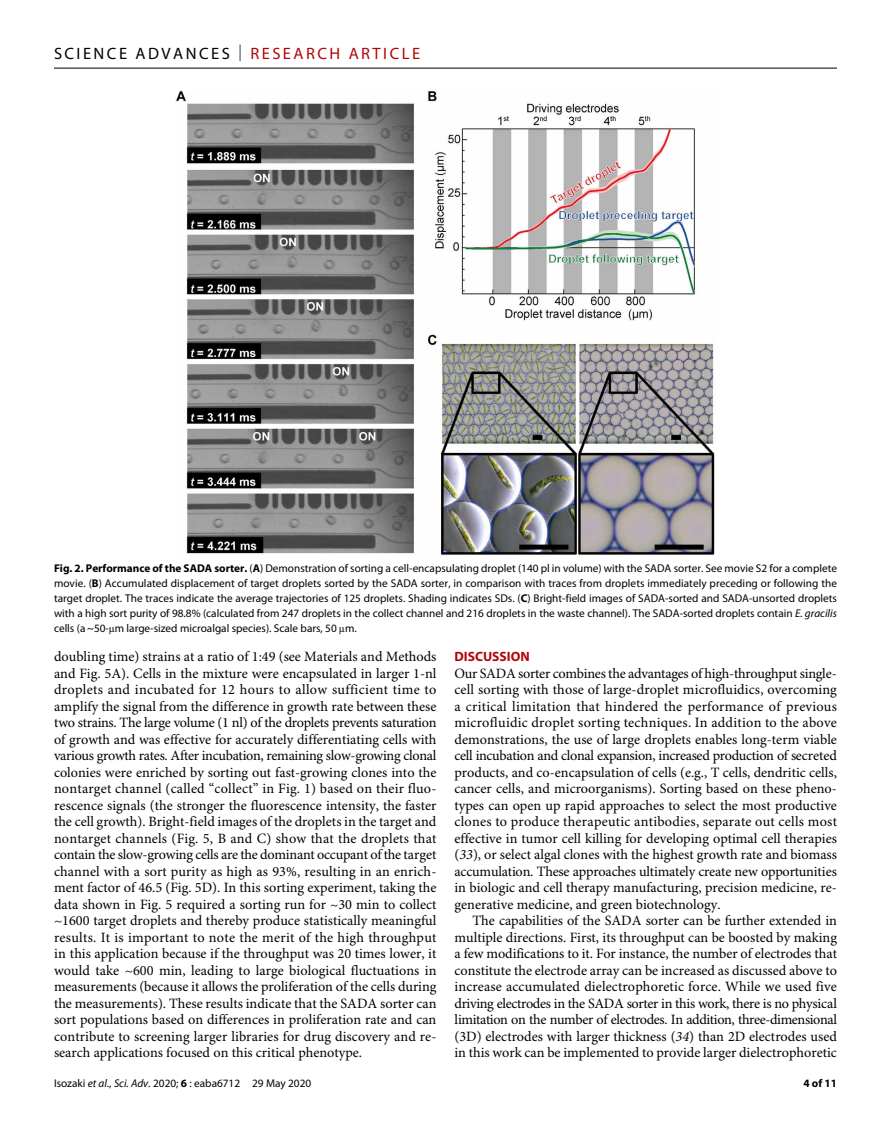
<style>
.page{position:relative;width:891px;height:1134px;background:#fff}
.page>*{position:absolute;margin:0;border:0;box-sizing:border-box;transform-origin:0 0}
.t1{font:16.5px "Myriad Pro";letter-spacing:.15em;color:#000}
.t2{font:14.25px/16.5px "Minion Pro";color:#000;text-align:justify}
.t3{font:700 13.5px "Myriad Pro";color:#b10508}
.t4{font:11.25px/15px "Myriad Pro";color:#000;text-align:justify}
.t5{font:700 11.25px "Myriad Pro";color:#000}
.s1{font-weight:300}
.s2{color:#b10508}
.s3{font-weight:700}
.s4{font-style:italic}
</style>
<div class="page">
<hr style="left:54px;top:68px;width:783px;height:1px;background:#000">
<img style="left:176px;top:91px;width:540px;height:464px">
<p class="t1" style="left:54px;top:40px;width:368px">SCIENCE ADVANCES <span class="s1">|</span> <span class="s2">RESEARCH ARTICLE</span></p>
<p class="t4" style="left:54px;top:560px;width:785px"><span class="s3">Fig. 2. Performance of the SADA sorter.</span> (<span class="s3">A</span>) Demonstration of sorting a cell-encapsulating droplet (140 pl in volume) with the SADA sorter. See movie S2 for a complete movie. (<span class="s3">B</span>) Accumulated displacement of target droplets sorted by the SADA sorter, in comparison with traces from droplets immediately preceding or following the target droplet. The traces indicate the average trajectories of 125 droplets. Shading indicates SDs. (<span class="s3">C</span>) Bright-field images of SADA-sorted and SADA-unsorted droplets with a high sort purity of 98.8% (calculated from 247 droplets in the collect channel and 216 droplets in the waste channel). The SADA-sorted droplets contain <span class="s4">E. gracilis </span>cells (a ~50- m large-sized microalgal species). Scale bars, 50 m.</p>
<p class="t2" style="left:54px;top:650px;width:384px">doubling time) strains at a ratio of 1:49 (see Materials and Methods and Fig. 5A). Cells in the mixture were encapsulated in larger 1-nl droplets and incubated for 12 hours to allow sufficient time to amplify the signal from the difference in growth rate between these two strains. The large volume (1 nl) of the droplets prevents saturation of growth and was effective for accurately differentiating cells with various growth rates. After incubation, remaining slow-growing clonal colonies were enriched by sorting out fast-growing clones into the nontarget channel (called “collect” in Fig. 1) based on their fluo&shy;rescence signals (the stronger the fluorescence intensity, the faster the cell growth). Bright-field images of the droplets in the target and nontarget channels (Fig. 5, B and C) show that the droplets that contain the slow-growing cells are the dominant occupant of the target channel with a sort purity as high as 93%, resulting in an enrich&shy;ment factor of 46.5 (Fig. 5D). In this sorting experiment, taking the data shown in Fig. 5 required a sorting run for ~30 min to collect ~1600 target droplets and thereby produce statistically meaningful results. It is important to note the merit of the high throughput in this application because if the throughput was 20 times lower, it would take ~600 min, leading to large biological fluctuations in measurements (because it allows the proliferation of the cells during the measurements). These results indicate that the SADA sorter can sort populations based on differences in proliferation rate and can contribute to screening larger libraries for drug discovery and re&shy;search applications focused on this critical phenotype.</p>
<p class="t3" style="left:454px;top:645px;width:77px">DISCUSSION</p>
<p class="t2" style="left:454px;top:666px;width:384px">Our SADA sorter combines the advantages of high-throughput single&shy;cell sorting with those of large-droplet microfluidics, overcoming a critical limitation that hindered the performance of previous microfluidic droplet sorting techniques. In addition to the above demonstrations, the use of large droplets enables long-term viable cell incubation and clonal expansion, increased production of secreted products, and co-encapsulation of cells (e.g., T cells, dendritic cells, cancer cells, and microorganisms). Sorting based on these pheno&shy;types can open up rapid approaches to select the most productive clones to produce therapeutic antibodies, separate out cells most effective in tumor cell killing for developing optimal cell therapies (<span class="s4">33</span>), or select algal clones with the highest growth rate and biomass accumulation. These approaches ultimately create new opportunities in biologic and cell therapy manufacturing, precision medicine, re&shy;generative medicine, and green biotechnology.</p>
<p class="t2" style="left:454px;top:914px;width:384px;text-indent:18px">The capabilities of the SADA sorter can be further extended in multiple directions. First, its throughput can be boosted by making a few modifications to it. For instance, the number of electrodes that constitute the electrode array can be increased as discussed above to increase accumulated dielectrophoretic force. While we used five driving electrodes in the SADA sorter in this work, there is no physical limitation on the number of electrodes. In addition, three-dimensional (3D) electrodes with larger thickness (<span class="s4">34</span>) than 2D electrodes used in this work can be implemented to provide larger dielectrophoretic</p>
<p class="t4" style="left:54px;top:1076px;width:259px">Isozaki <span class="s4">et al</span>., <span class="s4">Sci. Adv.</span> 2020; <span class="s3">6</span> : eaba6712 29 May 2020</p>
<p class="t5" style="left:803px;top:1074px;width:35px">4 of 11</p>
</div>
